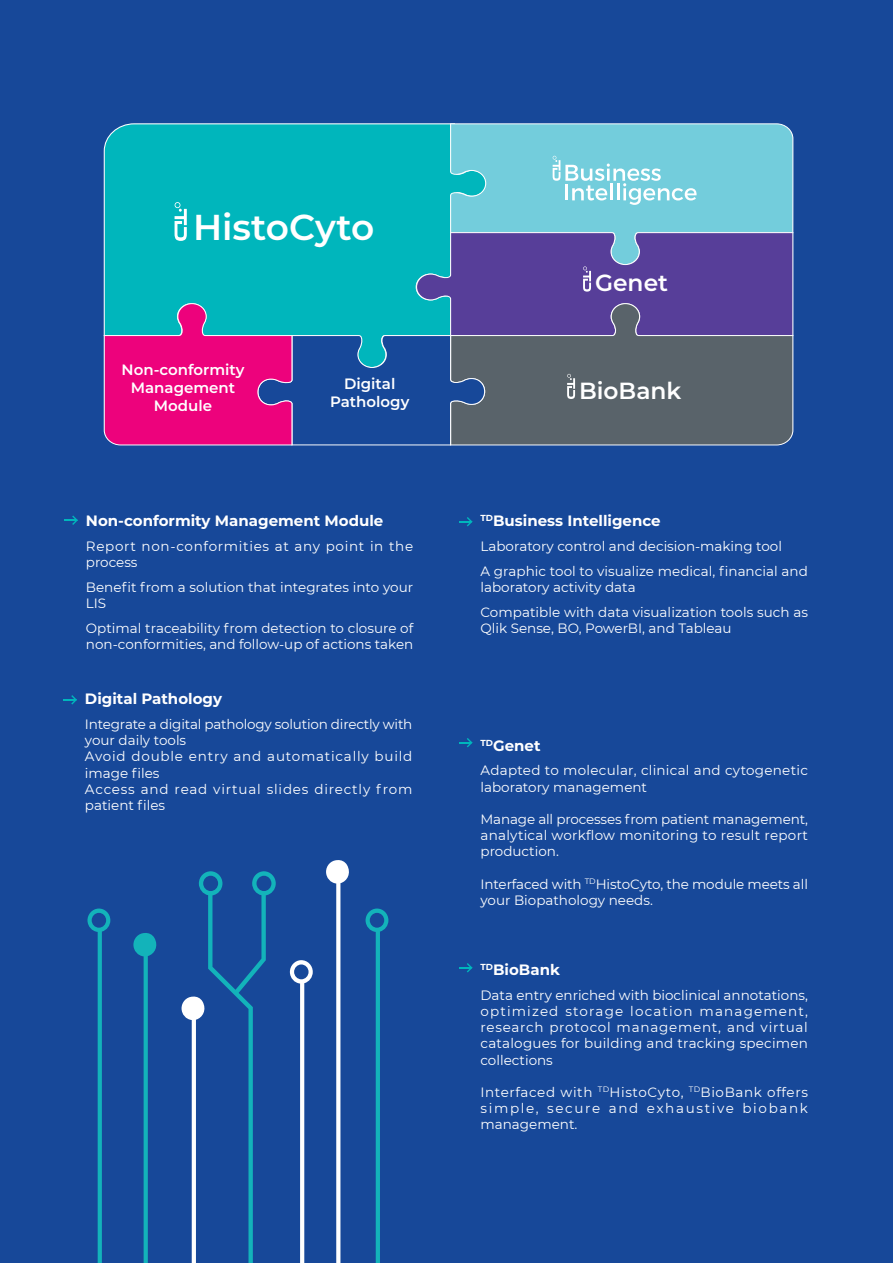
<style>
.page{position:relative;width:893px;height:1263px;background:#174899}
.page>*{position:absolute;margin:0;border:0;box-sizing:border-box;transform-origin:0 0}
.t1{font:600 36px "Montserrat";color:#fff}
.t2{font:600 23.4px "Montserrat";color:#fff}
.t3{font:700 15px "Montserrat";color:#fff}
.t4{font:600 15px/18px "Montserrat";color:#fff;text-align:center}
.t5{font:13.5px/16.2px "Montserrat";color:#fff}
.t6{font:13.5px/16.2px "Montserrat";letter-spacing:.02em;color:#fff}
.t7{font:13.5px/16.2px "Montserrat";letter-spacing:.05em;color:#fff}
</style>
<div class="page">
<svg style="left:104px;top:123px;width:346px;height:33px;background:#09b5bd"></svg>
<svg style="left:450px;top:123px;width:343px;height:33px;background:#76ccdc"></svg>
<svg style="left:290px;top:960px;width:23px;height:303px"></svg>
<svg style="left:326px;top:860px;width:23px;height:403px"></svg>
<svg style="left:182px;top:871px;width:94px;height:392px"></svg>
<svg style="left:133px;top:933px;width:24px;height:330px"></svg>
<svg style="left:87px;top:908px;width:23px;height:355px"></svg>
<svg style="left:365px;top:908px;width:23px;height:355px"></svg>
<svg style="left:64px;top:515px;width:14px;height:10px"></svg>
<svg style="left:63px;top:695px;width:14px;height:9px"></svg>
<svg style="left:459px;top:517px;width:13px;height:9px"></svg>
<svg style="left:459px;top:738px;width:13px;height:9px"></svg>
<svg style="left:459px;top:963px;width:13px;height:9px"></svg>
<svg style="left:104px;top:156px;width:689px;height:289px;background:#4d7aa2"></svg>
<h1 class="t1" style="left:193px;top:202px;width:183px">HistoCyto</h1>
<p class="t4" style="left:122px;top:360px;width:124px">Non-conformity<br>Management<br>Module</p>
<p class="t4" style="left:330px;top:374px;width:81px">Digital<br>Pathology</p>
<p class="t3" style="left:86px;top:510px;width:299px">Non-conformity Management Module</p>
<p class="t7" style="left:86px;top:538px;width:329px">Report non-conformities at any point in the process</p>
<p class="t5" style="left:86px;top:578px;width:329px">Benefit from a solution that integrates into your<br>LIS</p>
<p class="t5" style="left:86px;top:619px;width:329px">Optimal traceability from detection to closure of non-conformities, and follow-up of actions taken</p>
<p class="t3" style="left:85px;top:688px;width:139px">Digital Pathology</p>
<p class="t5" style="left:85px;top:716px;width:329px">Integrate a digital pathology solution directly with your daily tools<br>Avoid double entry and automatically build image files<br>Access and read virtual slides directly from patient files</p>
<h2 class="t2" style="left:595px;top:266px;width:75px">Genet</h2>
<h2 class="t2" style="left:579px;top:374px;width:104px">BioBank</h2>
<p class="t3" style="left:480px;top:510px;width:182px"><sup>TD</sup>Business Intelligence</p>
<p class="t5" style="left:480px;top:533px;width:329px;line-height:24.8px">Laboratory control and decision-making tool<br>A graphic tool to visualize medical, financial and</p>
<p class="t5" style="left:480px;top:574px;width:329px;line-height:24.8px">laboratory activity data<br>Compatible with data visualization tools such as</p>
<p class="t5" style="left:480px;top:619px;width:253px">Qlik Sense, BO, PowerBI, and Tableau</p>
<p class="t3" style="left:480px;top:734px;width:62px"><sup>TD</sup>Genet</p>
<p class="t6" style="left:480px;top:762px;width:329px">Adapted to molecular, clinical and cytogenetic laboratory management</p>
<p class="t5" style="left:480px;top:810px;width:329px;text-align:justify">Manage all processes from patient management, analytical workflow monitoring to result report production.</p>
<p class="t5" style="left:480px;top:875px;width:329px">Interfaced with <sup>TD</sup>HistoCyto, the module meets all your Biopathology needs.</p>
<p class="t3" style="left:480px;top:959px;width:81px"><sup>TD</sup>BioBank</p>
<p class="t5" style="left:480px;top:986px;width:329px;text-align:justify">Data entry enriched with bioclinical annotations, optimized storage location management, research protocol management, and virtual catalogues for building and tracking specimen collections</p>
<p class="t5" style="left:480px;top:1083px;width:329px;text-align:justify">Interfaced with <sup>TD</sup>HistoCyto, <sup>TD</sup>BioBank offers simple, secure and exhaustive biobank management.</p>
</div>
